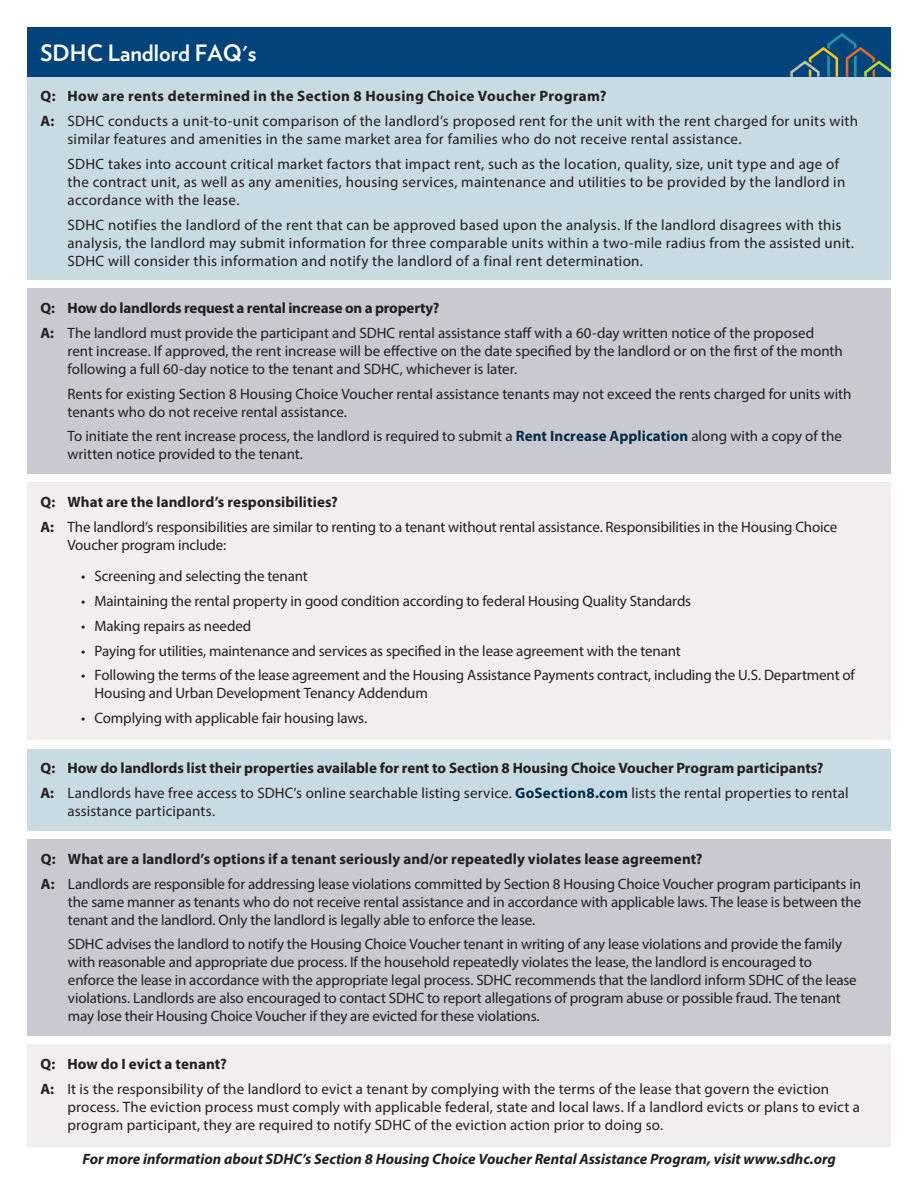
<style>
.page{position:relative;width:918px;height:1188px;background:#fff}
.page>*{position:absolute;margin:0;border:0;box-sizing:border-box;transform-origin:0 0}
.t1{font:700 22.5px "Verlag";color:#fff}
.NEW_body_copy{font:15px/18px "Myriad Pro";color:#231f20}
.NEW_body_copy-2{font:15px/18px "Myriad Pro";letter-spacing:.02em;color:#231f20}
.NEW_body_copy-3{font:700 15px "Myriad Pro";letter-spacing:.005em;color:#231f20}
.Body_Copy{font:italic 700 15px "Myriad Pro";color:#231f20}
.NEW_body_copy-4{font:700 15px "Myriad Pro";letter-spacing:.025em;color:#231f20}
.NEW_body_copy-5{font:700 15px "Myriad Pro";letter-spacing:-.015em;color:#231f20}
.s1{font-weight:700}
.s2{font-weight:700;color:#042b47}
</style>
<div class="page">
<div style="left:27px;top:27px;width:864px;height:50px;background:#00447b"></div>
<svg style="left:790px;top:33px;width:101px;height:44px"></svg>
<div style="left:27px;top:839px;width:864px;height:196px;background:#c9c9d1"></div>
<div style="left:27px;top:1044px;width:864px;height:103px;background:#f1efeb"></div>
<div style="left:27px;top:288px;width:864px;height:185px;background:#c9c9d1"></div>
<div style="left:27px;top:77px;width:864px;height:202px;background:#c8dbe2"></div>
<div style="left:27px;top:749px;width:864px;height:81px;background:#c8dbe2"></div>
<div style="left:27px;top:482px;width:864px;height:258px;background:#f1efeb"></div>
<h1 class="t1" style="left:40px;top:35px;width:217px">SDHC Landlord FAQ's</h1>
<p class="NEW_body_copy-4" style="left:40px;top:87px;width:568px">Q: How are rents determined in the Section 8 Housing Choice Voucher Program?</p>
<p class="NEW_body_copy-2" style="left:68px;top:112px;width:792px;text-indent:-27px"><span class="s1">A:</span> SDHC conducts a unit-to-unit comparison of the landlord’s proposed rent for the unit with the rent charged for units with similar features and amenities in the same market area for families who do not receive rental assistance.</p>
<p class="NEW_body_copy-2" style="left:68px;top:155px;width:779px">SDHC takes into account critical market factors that impact rent, such as the location, quality, size, unit type and age of the contract unit, as well as any amenities, housing services, maintenance and utilities to be provided by the landlord in accordance with the lease.</p>
<p class="NEW_body_copy-2" style="left:68px;top:215px;width:788px">SDHC notifies the landlord of the rent that can be approved based upon the analysis. If the landlord disagrees with this analysis, the landlord may submit information for three comparable units within a two-mile radius from the assisted unit.<br>SDHC will consider this information and notify the landlord of a final rent determination.</p>
<p class="NEW_body_copy-5" style="left:40px;top:298px;width:401px">Q: How do landlords request a rental increase on a property?</p>
<p class="NEW_body_copy" style="left:68px;top:324px;width:777px;text-indent:-27px"><span class="s1">A:</span> The landlord must provide the participant and SDHC rental assistance staff with a 60-day written notice of the proposed rent increase. If approved, the rent increase will be effective on the date specified by the landlord or on the first of the month following a full 60-day notice to the tenant and SDHC, whichever is later.</p>
<p class="NEW_body_copy" style="left:68px;top:384px;width:786px">Rents for existing Section 8 Housing Choice Voucher rental assistance tenants may not exceed the rents charged for units with tenants who do not receive rental assistance.</p>
<p class="NEW_body_copy" style="left:68px;top:427px;width:776px">To initiate the rent increase process, the landlord is required to submit a <span class="s2">Rent Increase Application</span> along with a copy of the written notice provided to the tenant.</p>
<p class="NEW_body_copy-3" style="left:40px;top:492px;width:299px">Q: What are the landlord’s responsibilities?</p>
<p class="NEW_body_copy" style="left:68px;top:518px;width:771px;text-indent:-27px"><span class="s1">A:</span> The landlord’s responsibilities are similar to renting to a tenant without rental assistance. Responsibilities in the Housing Choice<br>Voucher program include:</p>
<p class="NEW_body_copy" style="left:81px;top:567px;width:228px">• Screening and selecting the tenant</p>
<p class="NEW_body_copy" style="left:81px;top:592px;width:612px">• Maintaining the rental property in good condition according to federal Housing Quality Standards</p>
<p class="NEW_body_copy" style="left:81px;top:617px;width:172px">• Making repairs as needed</p>
<p class="NEW_body_copy" style="left:81px;top:641px;width:601px">• Paying for utilities, maintenance and services as specified in the lease agreement with the tenant</p>
<p class="NEW_body_copy" style="left:94px;top:666px;width:762px;text-indent:-14px">• Following the terms of the lease agreement and the Housing Assistance Payments contract, including the U.S. Department of<br>Housing and Urban Development Tenancy Addendum</p>
<p class="NEW_body_copy" style="left:81px;top:709px;width:288px">• Complying with applicable fair housing laws.</p>
<p class="NEW_body_copy-3" style="left:40px;top:759px;width:784px">Q: How do landlords list their properties available for rent to Section 8 Housing Choice Voucher Program participants?</p>
<p class="NEW_body_copy" style="left:68px;top:784px;width:783px;text-indent:-27px"><span class="s1">A:</span> Landlords have free access to SDHC’s online searchable listing service. <span class="s2">GoSection8.com</span> lists the rental properties to rental assistance participants.</p>
<p class="NEW_body_copy-3" style="left:41px;top:849px;width:663px">Q: What are a landlord’s options if a tenant seriously and/or repeatedly violates lease agreement?</p>
<p class="NEW_body_copy" style="left:68px;top:874px;width:795px;text-align:justify;text-indent:-27px"><span class="s1">A:</span> Landlords are responsible for addressing lease violations committed by Section 8 Housing Choice Voucher program participants in the same manner as tenants who do not receive rental assistance and in accordance with applicable laws. The lease is between the tenant and the landlord. Only the landlord is legally able to enforce the lease.</p>
<p class="NEW_body_copy" style="left:68px;top:935px;width:790px">SDHC advises the landlord to notify the Housing Choice Voucher tenant in writing of any lease violations and provide the family with reasonable and appropriate due process. If the household repeatedly violates the lease, the landlord is encouraged to enforce the lease in accordance with the appropriate legal process. SDHC recommends that the landlord inform SDHC of the lease violations. Landlords are also encouraged to contact SDHC to report allegations of program abuse or possible fraud. The tenant may lose their Housing Choice Voucher if they are evicted for these violations.</p>
<p class="NEW_body_copy-3" style="left:40px;top:1054px;width:188px">Q: How do I evict a tenant?</p>
<p class="NEW_body_copy" style="left:68px;top:1080px;width:794px;text-indent:-27px"><span class="s1">A:</span> It is the responsibility of the landlord to evict a tenant by complying with the terms of the lease that govern the eviction process. The eviction process must comply with applicable federal, state and local laws. If a landlord evicts or plans to evict a program participant, they are required to notify SDHC of the eviction action prior to doing so.</p>
<p class="Body_Copy" style="left:83px;top:1149px;width:755px">For more information about SDHC’s Section 8 Housing Choice Voucher Rental Assistance Program, visit www.sdhc.org</p>
</div>
